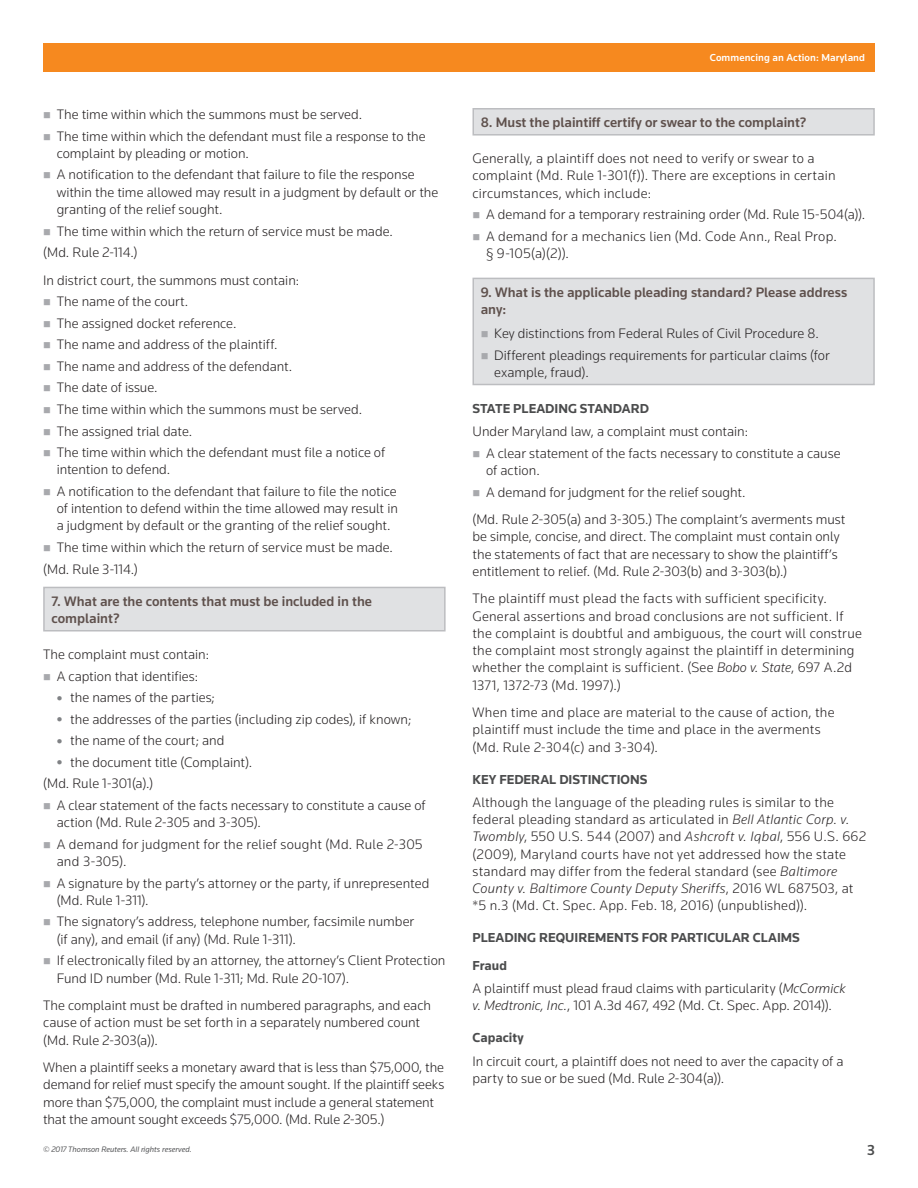
<style>
.page{position:relative;width:918px;height:1188px;background:#fff}
.page>*{position:absolute;margin:0;border:0;box-sizing:border-box;transform-origin:0 0}
.t1{font:500 15px "Knowledge";color:#4b4c4d}
.t2{font:300 14.25px/17.2px "Knowledge";letter-spacing:.005em;color:#231f20}
.t3{font:500 14.25px/17.2px "Knowledge";color:#5f514d}
.t4{font:700 13.5px/27.8px "Knowledge";color:#4b4c4d}
.t5{font:500 10.5px "Knowledge";letter-spacing:.01em;color:#fff}
.t6{font:italic 8.25px "Knowledge";color:#57585a}
.s1{font-style:italic}
</style>
<div class="page">
<div style="left:43px;top:43px;width:832px;height:29px;background:#f6891f"></div>
<div style="left:44px;top:587px;width:401px;height:44px;background:#e0e1e3"></div>
<div style="left:43px;top:587px;width:403px;height:45px;border:2px solid #bcbdc0"></div>
<div style="left:473px;top:109px;width:401px;height:26px;background:#e0e1e3"></div>
<div style="left:472px;top:108px;width:403px;height:28px;border:2px solid #bcbdc0"></div>
<div style="left:473px;top:278px;width:401px;height:107px;background:#e0e1e3"></div>
<div style="left:472px;top:278px;width:403px;height:107px;border:2px solid #bcbdc0"></div>
<p class="t2" style="left:57px;top:103px;width:371px;line-height:21.6px">The time within which the summons must be served.<br>The time within which the defendant must file a response to the</p>
<p class="t2" style="left:57px;top:142px;width:359px;line-height:21.6px">complaint by pleading or motion.<br>A notification to the defendant that failure to file the response</p>
<p class="t2" style="left:57px;top:183px;width:383px">within the time allowed may result in a judgment by default or the granting of the relief sought.</p>
<p class="t2" style="left:43px;top:220px;width:351px;line-height:21.6px;text-indent:13px">The time within which the return of service must be made. (Md. Rule 2-114.)</p>
<p class="t2" style="left:57px;top:269px;width:330px;line-height:21.6px;text-indent:-13px">In district court, the summons must contain:<br>The name of the court.<br>The assigned docket reference.<br>The name and address of the plaintiff.<br>The name and address of the defendant.<br>The date of issue.<br>The time within which the summons must be served.<br>The assigned trial date.<br>The time within which the defendant must file a notice of</p>
<p class="t2" style="left:57px;top:459px;width:341px;line-height:21.6px">intention to defend.<br>A notification to the defendant that failure to file the notice</p>
<p class="t2" style="left:57px;top:500px;width:343px">of intention to defend within the time allowed may result in a judgment by default or the granting of the relief sought.</p>
<p class="t2" style="left:43px;top:536px;width:351px;line-height:21.6px;text-indent:13px">The time within which the return of service must be made. (Md. Rule 3-114.)</p>
<p class="t3" style="left:51px;top:592px;width:322px">7. What are the contents that must be included in the complaint?</p>
<p class="t2" style="left:43px;top:645px;width:167px">The complaint must contain:</p>
<p class="t2" style="left:57px;top:667px;width:143px">A caption that identifies:</p>
<p class="t2" style="left:70px;top:689px;width:146px">the names of the parties;</p>
<p class="t2" style="left:70px;top:710px;width:343px">the addresses of the parties (including zip codes), if known;</p>
<p class="t2" style="left:70px;top:732px;width:156px">the name of the court; and</p>
<p class="t2" style="left:70px;top:753px;width:183px">the document title (Complaint).</p>
<p class="t2" style="left:43px;top:775px;width:111px">(Md. Rule 1-301(a).)</p>
<p class="t2" style="left:57px;top:796px;width:370px">A clear statement of the facts necessary to constitute a cause of</p>
<p class="t2" style="left:57px;top:811px;width:368px;line-height:21.6px">action (Md. Rule 2-305 and 3-305).<br>A demand for judgment for the relief sought (Md. Rule 2-305</p>
<p class="t2" style="left:57px;top:850px;width:374px;line-height:21.6px">and 3-305).<br>A signature by the party’s attorney or the party, if unrepresented</p>
<p class="t2" style="left:57px;top:889px;width:359px;line-height:21.6px">(Md. Rule 1-311).<br>The signatory’s address, telephone number, facsimile number</p>
<p class="t2" style="left:57px;top:928px;width:390px;line-height:21.6px">(if any), and email (if any) (Md. Rule 1-311).<br>If electronically filed by an attorney, the attorney’s Client Protection</p>
<p class="t2" style="left:43px;top:964px;width:389px;line-height:27.5px;text-indent:13px">Fund ID number (Md. Rule 1-311; Md. Rule 20-107).<br>The complaint must be drafted in numbered paragraphs, and each</p>
<p class="t2" style="left:43px;top:1014px;width:379px">cause of action must be set forth in a separately numbered count (Md. Rule 2-303(a)).</p>
<p class="t2" style="left:43px;top:1058px;width:403px">When a plaintiff seeks a monetary award that is less than $75,000, the demand for relief must specify the amount sought. If the plaintiff seeks more than $75,000, the complaint must include a general statement that the amount sought exceeds $75,000. (Md. Rule 2-305.)</p>
<p class="t5" style="left:710px;top:51px;width:157px">Commencing an Action: Maryland</p>
<p class="t3" style="left:481px;top:114px;width:327px">8. Must the plaintiff certify or swear to the complaint?</p>
<p class="t2" style="left:472px;top:149px;width:365px">Generally, a plaintiff does not need to verify or swear to a complaint (Md. Rule 1-301(f)). There are exceptions in certain circumstances, which include:</p>
<p class="t2" style="left:486px;top:203px;width:381px;line-height:21.6px">A demand for a temporary restraining order (Md. Rule 15-504(a)).<br>A demand for a mechanics lien (Md. Code Ann., Real Prop.</p>
<p class="t2" style="left:486px;top:244px;width:85px">§ 9-105(a)(2)).</p>
<p class="t3" style="left:481px;top:283px;width:368px">9. What is the applicable pleading standard? Please address any:</p>
<p class="t2" style="left:494px;top:322px;width:337px;line-height:21.6px">Key distinctions from Federal Rules of Civil Procedure 8.<br>Different pleadings requirements for particular claims (for</p>
<p class="t2" style="left:494px;top:363px;width:96px">example, fraud).</p>
<p class="t4" style="left:472px;top:394px;width:178px">STATE PLEADING STANDARD</p>
<p class="t2" style="left:486px;top:420px;width:356px;line-height:21.6px;text-indent:-14px">Under Maryland law, a complaint must contain:<br>A clear statement of the facts necessary to constitute a cause</p>
<p class="t2" style="left:486px;top:459px;width:261px;line-height:21.6px">of action.<br>A demand for judgment for the relief sought.</p>
<p class="t2" style="left:473px;top:510px;width:375px">(Md. Rule 2-305(a) and 3-305.) The complaint’s averments must be simple, concise, and direct. The complaint must contain only the statements of fact that are necessary to show the plaintiff’s entitlement to relief. (Md. Rule 2-303(b) and 3-303(b).)</p>
<p class="t2" style="left:473px;top:590px;width:391px">The plaintiff must plead the facts with sufficient specificity.<br>General assertions and broad conclusions are not sufficient. If the complaint is doubtful and ambiguous, the court will construe the complaint most strongly against the plaintiff in determining whether the complaint is sufficient. (See <span class="s1">Bobo v. State</span>, 697 A.2d 1371, 1372-73 (Md. 1997).)</p>
<p class="t2" style="left:473px;top:704px;width:364px">When time and place are material to the cause of action, the plaintiff must include the time and place in the averments (Md. Rule 2-304(c) and 3-304).</p>
<p class="t4" style="left:472px;top:765px;width:176px">KEY FEDERAL DISTINCTIONS</p>
<p class="t2" style="left:472px;top:793px;width:395px">Although the language of the pleading rules is similar to the federal pleading standard as articulated in <span class="s1">Bell Atlantic Corp. v.<br>Twombly</span>, 550 U.S. 544 (2007) and <span class="s1">Ashcroft v. Iqbal</span>, 556 U.S. 662 (2009), Maryland courts have not yet addressed how the state standard may differ from the federal standard (see <span class="s1">Baltimore County v. Baltimore County Deputy Sheriffs</span>, 2016 WL 687503, at *5 n.3 (Md. Ct. Spec. App. Feb. 18, 2016) (unpublished)).</p>
<p class="t4" style="left:472px;top:924px;width:329px">PLEADING REQUIREMENTS FOR PARTICULAR CLAIMS<br>Fraud</p>
<p class="t2" style="left:472px;top:980px;width:375px">A plaintiff must plead fraud claims with particularity (<span class="s1">McCormick v. Medtronic, Inc.</span>, 101 A.3d 467, 492 (Md. Ct. Spec. App. 2014)).</p>
<p class="t4" style="left:472px;top:1024px;width:53px">Capacity</p>
<p class="t2" style="left:472px;top:1052px;width:372px">In circuit court, a plaintiff does not need to aver the capacity of a party to sue or be sued (Md. Rule 2-304(a)).</p>
<p class="t6" style="left:43px;top:1144px;width:150px">© 2017 Thomson Reuters. All rights reserved.</p>
<p class="t1" style="left:867px;top:1141px;width:9px">3</p>
</div>
